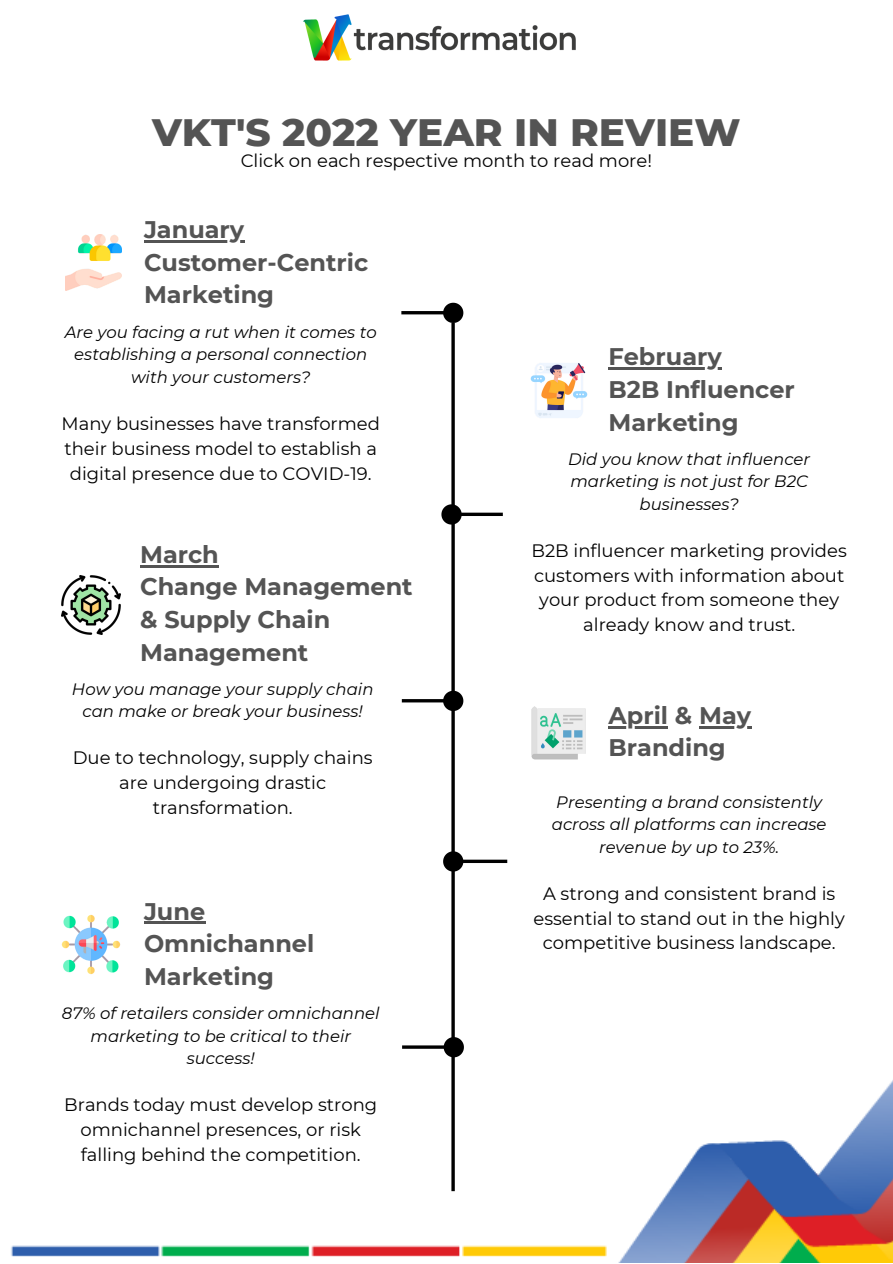
<style>
.page{position:relative;width:893px;height:1264px;background:#fff}
.page>*{position:absolute;margin:0;border:0;box-sizing:border-box;transform-origin:0 0}
.t1{font:800 39px "Montserrat";color:#545454}
.t2{font:700 24px/32.5px "Montserrat";color:#545454}
.t3{font:18px/24.8px "Montserrat";color:#000;text-align:center}
.t4{font:italic 16.5px/22.5px "Montserrat";color:#000;text-align:center}
</style>
<div class="page">
<img style="left:11px;top:240px;width:881px;height:1022px">
<svg style="left:451px;top:323px;width:4px;height:868px;background:#272727"></svg>
<svg style="left:443px;top:303px;width:20px;height:20px"></svg>
<svg style="left:443px;top:1037px;width:21px;height:20px"></svg>
<hr style="left:401px;top:311px;width:52px;height:3px;background:#000">
<hr style="left:402px;top:699px;width:51px;height:3px;background:#000">
<svg style="left:443px;top:851px;width:20px;height:20px"></svg>
<hr style="left:402px;top:1045px;width:52px;height:3px;background:#000">
<svg style="left:441px;top:504px;width:20px;height:20px"></svg>
<img style="left:65px;top:234px;width:56px;height:56px">
<img style="left:529px;top:361px;width:59px;height:58px">
<svg style="left:443px;top:690px;width:20px;height:21px"></svg>
<img style="left:61px;top:575px;width:60px;height:60px">
<img style="left:529px;top:704px;width:58px;height:57px">
<svg style="left:455px;top:859px;width:52px;height:4px"></svg>
<svg style="left:451px;top:512px;width:52px;height:4px"></svg>
<img style="left:61px;top:914px;width:60px;height:60px">
<hr style="left:144px;top:240px;width:100px;height:3px;background:#545454">
<hr style="left:608px;top:367px;width:113px;height:3px;background:#545454">
<hr style="left:140px;top:565px;width:79px;height:2px;background:#545454">
<hr style="left:608px;top:726px;width:60px;height:2px;background:#545454">
<hr style="left:699px;top:726px;width:52px;height:2px;background:#545454">
<hr style="left:144px;top:921px;width:61px;height:3px;background:#545454">
<img style="left:303px;top:14px;width:273px;height:47px">
<h1 class="t1" style="left:152px;top:108px;width:590px">VKT'S 2022 YEAR IN REVIEW</h1>
<p class="t3" style="left:241px;top:148px;width:413px">Click on each respective month to read more!</p>
<h2 class="t2" style="left:144px;top:213px;width:226px">January<br>Customer-Centric<br>Marketing</h2>
<p class="t4" style="left:65px;top:321px;width:313px">Are you facing a rut when it comes to establishing a personal connection with your customers?</p>
<p class="t3" style="left:62px;top:411px;width:320px;text-align:left">Many businesses have transformed their business model to establish a digital presence due to COVID-19.</p>
<h2 class="t2" style="left:140px;top:538px;width:274px">March<br>Change Management &amp; Supply Chain<br>Management</h2>
<p class="t4" style="left:72px;top:677px;width:303px">How you manage your supply chain can make or break your business!</p>
<p class="t3" style="left:73px;top:745px;width:301px">Due to technology, supply chains are undergoing drastic transformation.</p>
<h2 class="t2" style="left:144px;top:894px;width:172px">June<br>Omnichannel<br>Marketing</h2>
<p class="t4" style="left:62px;top:1002px;width:319px">87% of retailers consider omnichannel marketing to be critical to their success!</p>
<p class="t3" style="left:64px;top:1092px;width:314px">Brands today must develop strong omnichannel presences, or risk falling behind the competition.</p>
<h2 class="t2" style="left:608px;top:340px;width:188px">February<br>B2B Influencer<br>Marketing</h2>
<p class="t4" style="left:568px;top:447px;width:243px">Did you know that influencer marketing is not just for B2C businesses?</p>
<p class="t3" style="left:531px;top:538px;width:317px">B2B influencer marketing provides customers with information about your product from someone they already know and trust.</p>
<h2 class="t2" style="left:608px;top:699px;width:144px">April &amp; May<br>Branding</h2>
<p class="t4" style="left:552px;top:790px;width:276px">Presenting a brand consistently across all platforms can increase revenue by up to 23%.</p>
<p class="t3" style="left:533px;top:881px;width:313px">A strong and consistent brand is essential to stand out in the highly competitive business landscape.</p>
</div>
